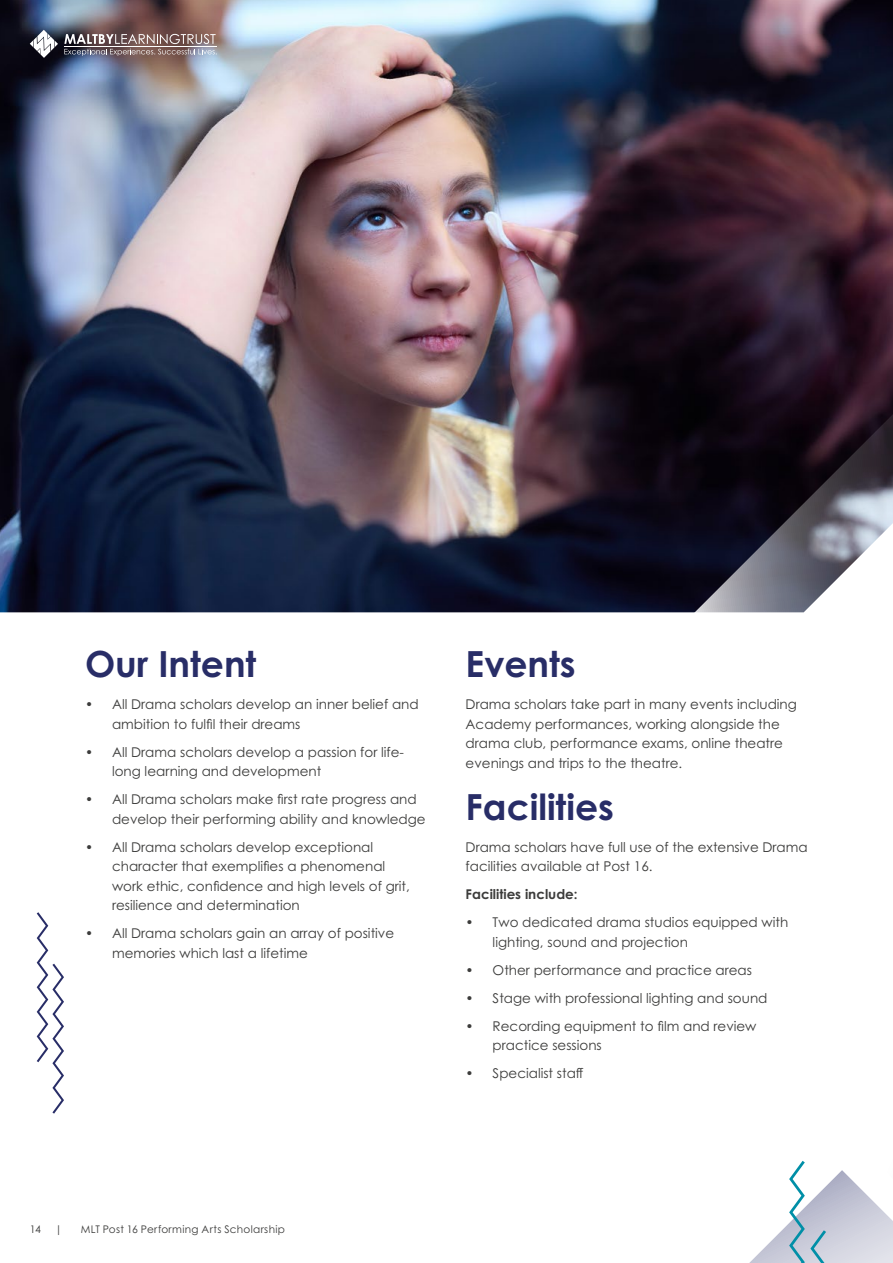
<style>
.page{position:relative;width:893px;height:1263px;background:#fff}
.page>*{position:absolute;margin:0;border:0;box-sizing:border-box;transform-origin:0 0}
.t1{font:700 36px "Century Gothic Pro";color:#282d67}
.t2{font:13.5px/19.5px "Century Gothic Pro";color:#3c3c3b}
.t3{font:700 13.5px "Century Gothic Pro";color:#3c3c3b}
.t4{font:10.5px "Century Gothic Pro";letter-spacing:.03em;color:#3c3c3b}
</style>
<div class="page">
<img style="left:0;top:0;width:893px;height:612px">
<svg style="left:37px;top:912px;width:27px;height:202px"></svg>
<svg style="left:749px;top:1160px;width:144px;height:103px"></svg>
<svg style="left:644px;top:223px;width:249px;height:389px;background:#332936"></svg>
<svg style="left:64px;top:34px;width:153px;height:22px;background:#887779"></svg>
<svg style="left:30px;top:30px;width:28px;height:28px"></svg>
<hr style="left:64px;top:46px;width:153px;height:1px;background:#fff">
<h1 class="t1" style="left:85px;top:642px;width:173px">Our Intent</h1>
<p class="t2" style="left:112px;top:695px;width:308px;text-indent:-27px">• All Drama scholars develop an inner belief and ambition to fulfil their dreams</p>
<p class="t2" style="left:112px;top:742px;width:294px;text-indent:-27px">• All Drama scholars develop a passion for life&shy;long learning and development</p>
<p class="t2" style="left:112px;top:789px;width:315px;text-indent:-27px">• All Drama scholars make first rate progress and develop their performing ability and knowledge</p>
<p class="t2" style="left:112px;top:837px;width:299px;text-indent:-27px">• All Drama scholars develop exceptional character that exemplifies a phenomenal work ethic, confidence and high levels of grit, resilience and determination</p>
<p class="t2" style="left:112px;top:923px;width:284px;text-indent:-27px">• All Drama scholars gain an array of positive memories which last a lifetime</p>
<h1 class="t1" style="left:466px;top:642px;width:112px">Events</h1>
<p class="t2" style="left:466px;top:695px;width:333px">Drama scholars take part in many events including Academy performances, working alongside the drama club, performance exams, online theatre evenings and trips to the theatre.</p>
<h1 class="t1" style="left:466px;top:784px;width:150px">Facilities</h1>
<p class="t2" style="left:466px;top:837px;width:344px">Drama scholars have full use of the extensive Drama facilities available at Post 16.</p>
<p class="t3" style="left:466px;top:886px;width:114px">Facilities include:</p>
<p class="t2" style="left:493px;top:912px;width:297px;text-indent:-27px">• Two dedicated drama studios equipped with lighting, sound and projection</p>
<p class="t2" style="left:466px;top:960px;width:288px">• Other performance and practice areas</p>
<p class="t2" style="left:466px;top:988px;width:303px">• Stage with professional lighting and sound</p>
<p class="t2" style="left:493px;top:1016px;width:265px;text-indent:-27px">• Recording equipment to film and review practice sessions</p>
<p class="t2" style="left:466px;top:1063px;width:119px">• Specialist staff</p>
<p class="t4" style="left:30px;top:1223px;width:13px">14</p>
<p class="t4" style="left:55px;top:1223px;width:9px">|</p>
<p class="t4" style="left:81px;top:1223px;width:206px">MLT Post 16 Performing Arts Scholarship</p>
</div>
